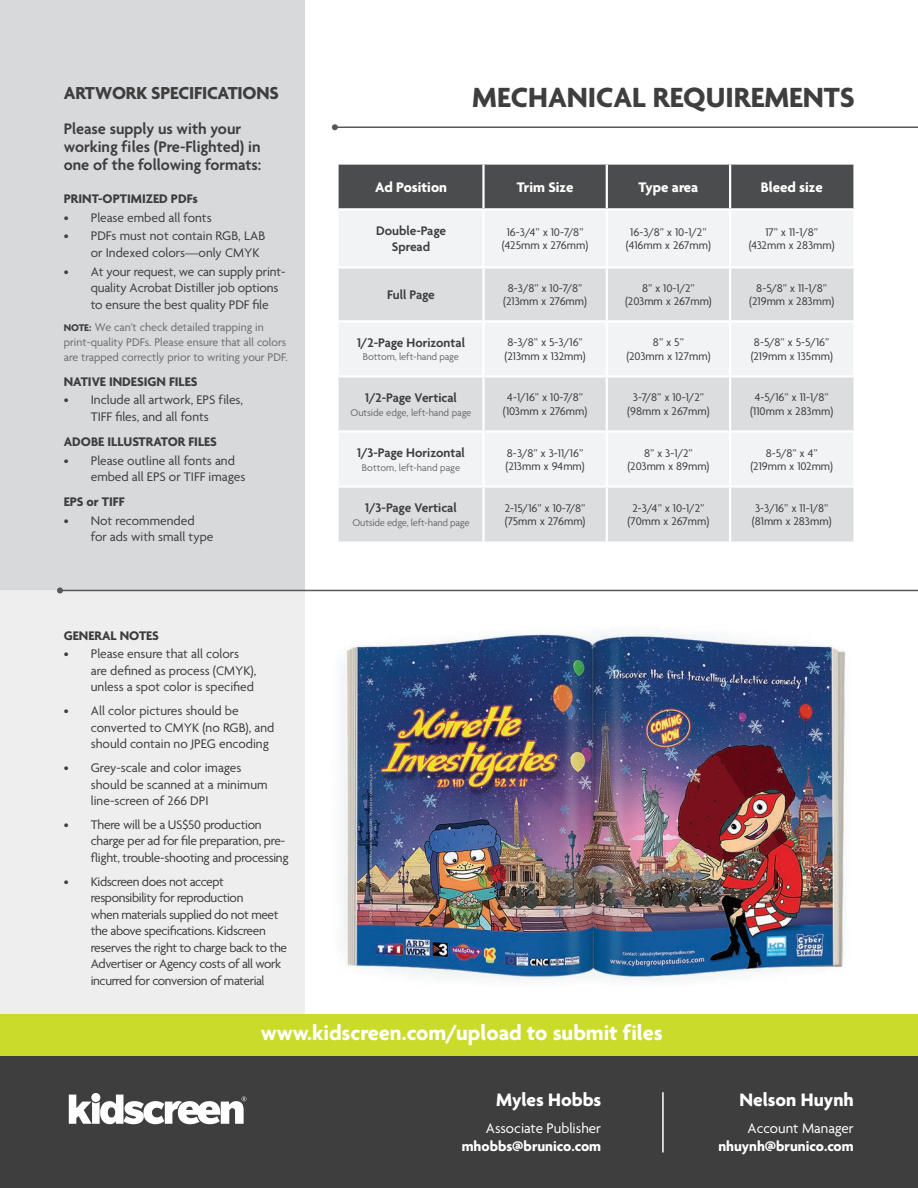
<style>
.page{position:relative;width:918px;height:1188px;background:#fff}
.page>*{position:absolute;margin:0;border:0;box-sizing:border-box;transform-origin:0 0}
.t1{font:700 30px "Agenda";color:#3e3e3f}
.t2{font:700 22.5px "Agenda";color:#fff}
.t3{font:700 19.5px "Agenda";color:#fff}
.t4{font:700 18.75px "Agenda";letter-spacing:-.01em;color:#3e3e3f}
.t5{font:600 16.5px/18px "Agenda";color:#3e3e3f}
.t6{font:700 15px "Agenda";color:#fff}
.t7{font:15px "Agenda";color:#fff}
.t8{font:13.5px/16.5px "Agenda";letter-spacing:-.01em;color:#3e3e3f}
.t9{font:13.5px/16.5px "Agenda";letter-spacing:-.03em;color:#3e3e3f}
.t10{font:600 13.5px/16.5px "Agenda";letter-spacing:-.005em;color:#3e3e3f;text-align:center}
.t11{font:700 13.5px "Agenda";color:#3e3e3f}
.t12{font:12px/13.5px "Agenda";color:#3e3e3f;text-align:center}
.t13{font:12px/15px "Agenda";color:#6c6d70}
.t14{font:10.5px "Agenda";letter-spacing:-.01em;color:#6c6d70}
.s1{font-weight:700;font-size:10.5px;color:#3e3e3f}
</style>
<div class="page">
<div style="left:0;top:0;width:305px;height:1003px;background:#d8d9db"></div>
<div style="left:0;top:590px;width:305px;height:424px;background:#eeeeef"></div>
<div style="left:339px;top:165px;width:514px;height:43px;background:#4b4c4d"></div>
<div style="left:339px;top:211px;width:514px;height:55px;background:#f2f3f4"></div>
<svg style="left:339px;top:269px;width:514px;height:273px;fill:#dcdddf"></svg>
<hr style="left:482px;top:165px;width:3px;height:43px;background:#fff">
<hr style="left:606px;top:165px;width:2px;height:43px;background:#fff">
<hr style="left:729px;top:165px;width:2px;height:43px;background:#fff">
<hr style="left:482px;top:210px;width:3px;height:56px;background:#fff">
<hr style="left:606px;top:210px;width:2px;height:56px;background:#fff">
<hr style="left:729px;top:210px;width:2px;height:56px;background:#fff">
<hr style="left:482px;top:269px;width:3px;height:51px;background:#fff">
<hr style="left:606px;top:269px;width:2px;height:51px;background:#fff">
<hr style="left:729px;top:269px;width:2px;height:51px;background:#fff">
<hr style="left:339px;top:320px;width:144px;height:3px;background:#fff">
<hr style="left:483px;top:320px;width:124px;height:3px;background:#fff">
<hr style="left:482px;top:323px;width:3px;height:52px;background:#fff">
<hr style="left:607px;top:320px;width:123px;height:3px;background:#fff">
<hr style="left:606px;top:323px;width:2px;height:52px;background:#fff">
<hr style="left:730px;top:320px;width:123px;height:3px;background:#fff">
<hr style="left:729px;top:323px;width:2px;height:52px;background:#fff">
<hr style="left:339px;top:375px;width:144px;height:3px;background:#fff">
<hr style="left:483px;top:375px;width:124px;height:3px;background:#fff">
<hr style="left:482px;top:378px;width:3px;height:52px;background:#fff">
<hr style="left:607px;top:375px;width:123px;height:3px;background:#fff">
<hr style="left:606px;top:378px;width:2px;height:52px;background:#fff">
<hr style="left:730px;top:375px;width:123px;height:3px;background:#fff">
<hr style="left:729px;top:378px;width:2px;height:52px;background:#fff">
<hr style="left:339px;top:430px;width:144px;height:3px;background:#fff">
<hr style="left:483px;top:430px;width:124px;height:3px;background:#fff">
<hr style="left:482px;top:433px;width:3px;height:52px;background:#fff">
<hr style="left:607px;top:430px;width:123px;height:3px;background:#fff">
<hr style="left:606px;top:433px;width:2px;height:52px;background:#fff">
<hr style="left:730px;top:430px;width:123px;height:3px;background:#fff">
<hr style="left:729px;top:433px;width:2px;height:52px;background:#fff">
<hr style="left:339px;top:485px;width:144px;height:3px;background:#fff">
<hr style="left:483px;top:485px;width:124px;height:3px;background:#fff">
<hr style="left:482px;top:488px;width:3px;height:54px;background:#fff">
<hr style="left:607px;top:485px;width:123px;height:3px;background:#fff">
<hr style="left:606px;top:488px;width:2px;height:54px;background:#fff">
<hr style="left:730px;top:485px;width:123px;height:3px;background:#fff">
<hr style="left:729px;top:488px;width:2px;height:54px;background:#fff">
<hr style="left:60px;top:590px;width:858px;height:1px;background:#57585a">
<svg style="left:57px;top:587px;width:6px;height:6px"></svg>
<div style="left:0;top:1014px;width:918px;height:43px;background:#cadb2a"></div>
<div style="left:0;top:1056px;width:918px;height:132px;background:#3e3e3f"></div>
<div style="left:91px;top:1093px;width:9px;height:9px;background:#fff;border-radius:50%"></div>
<svg style="left:69px;top:1095px;width:177px;height:29px"></svg>
<hr style="left:335px;top:127px;width:583px;height:1px;background:#57585a">
<svg style="left:332px;top:124px;width:6px;height:6px"></svg>
<hr style="left:662px;top:1092px;width:2px;height:60px;background:#fff">
<img style="left:341px;top:630px;width:505px;height:352px">
<h3 class="t4" style="left:64px;top:83px;width:217px">ARTWORK SPECIFICATIONS</h3>
<p class="t5" style="left:64px;top:120px;width:199px">Please supply us with your working files (Pre-Flighted) in one of the following formats:</p>
<p class="t11" style="left:64px;top:192px;width:136px">PRINT-OPTIMIZED PDFs</p>
<p class="t8" style="left:64px;top:210px;width:149px">• Please embed all fonts</p>
<p class="t8" style="left:91px;top:229px;width:176px;text-indent:-27px">• PDFs must not contain RGB, LAB or Indexed colors—only CMYK</p>
<p class="t8" style="left:91px;top:264px;width:196px;text-indent:-27px">• At your request, we can supply print&shy;quality Acrobat Distiller job options to ensure the best quality PDF file</p>
<p class="t13" style="left:64px;top:320px;width:226px"><span class="s1">NOTE:</span> We can’t check detailed trapping in print-quality PDFs. Please ensure that all colors are trapped correctly prior to writing your PDF.</p>
<p class="t11" style="left:64px;top:374px;width:135px">NATIVE INDESIGN FILES</p>
<p class="t8" style="left:64px;top:393px;width:181px;text-align:center">• Include all artwork, EPS files,<br>TIFF files, and all fonts</p>
<p class="t11" style="left:64px;top:434px;width:155px">ADOBE ILLUSTRATOR FILES</p>
<p class="t8" style="left:91px;top:453px;width:156px;text-indent:-27px">• Please outline all fonts and embed all EPS or TIFF images</p>
<p class="t11" style="left:64px;top:495px;width:62px">EPS or TIFF</p>
<p class="t8" style="left:91px;top:513px;width:124px;text-indent:-27px">• Not recommended for ads with small type</p>
<h1 class="t1" style="left:472px;top:81px;width:384px">MECHANICAL REQUIREMENTS</h1>
<p class="t6" style="left:375px;top:179px;width:73px">Ad Position</p>
<p class="t6" style="left:517px;top:179px;width:58px">Trim Size</p>
<p class="t6" style="left:639px;top:179px;width:61px">Type area</p>
<p class="t6" style="left:761px;top:179px;width:63px">Bleed size</p>
<p class="t10" style="left:376px;top:223px;width:72px">Double-Page<br>Spread</p>
<p class="t12" style="left:502px;top:226px;width:88px">16-3/4” x 10-7/8” (425mm x 276mm)</p>
<p class="t12" style="left:626px;top:226px;width:87px">16-3/8” x 10-1/2” (416mm x 267mm)</p>
<p class="t12" style="left:749px;top:226px;width:87px">17” x 11-1/8” (432mm x 283mm)</p>
<p class="t10" style="left:387px;top:287px;width:49px">Full Page</p>
<p class="t12" style="left:503px;top:282px;width:85px">8-3/8” x 10-7/8” (213mm x 276mm)</p>
<p class="t12" style="left:625px;top:282px;width:88px">8” x 10-1/2” (203mm x 267mm)</p>
<p class="t12" style="left:749px;top:282px;width:86px">8-5/8” x 11-1/8” (219mm x 283mm)</p>
<p class="t10" style="left:357px;top:335px;width:110px">1/2-Page Horizontal</p>
<p class="t14" style="left:363px;top:351px;width:98px">Bottom, left-hand page</p>
<p class="t12" style="left:505px;top:337px;width:83px;text-align:left">8-3/8” x 5-3/16” (213mm x 132mm)</p>
<p class="t12" style="left:626px;top:337px;width:86px">8” x 5”<br>(203mm x 127mm)</p>
<p class="t12" style="left:751px;top:337px;width:84px;text-align:left">8-5/8” x 5-5/16” (219mm x 135mm)</p>
<p class="t10" style="left:365px;top:390px;width:93px">1/2-Page Vertical</p>
<p class="t14" style="left:351px;top:407px;width:122px">Outside edge, left-hand page</p>
<p class="t12" style="left:503px;top:392px;width:86px">4-1/16” x 10-7/8” (103mm x 276mm)</p>
<p class="t12" style="left:627px;top:392px;width:84px">3-7/8” x 10-1/2” (98mm x 267mm)</p>
<p class="t12" style="left:750px;top:392px;width:85px">4-5/16” x 11-1/8” (110mm x 283mm)</p>
<p class="t10" style="left:357px;top:445px;width:109px">1/3-Page Horizontal</p>
<p class="t14" style="left:362px;top:462px;width:100px">Bottom, left-hand page</p>
<p class="t12" style="left:506px;top:447px;width:81px;text-align:left">8-3/8” x 3-11/16” (213mm x 94mm)</p>
<p class="t12" style="left:627px;top:447px;width:84px">8” x 3-1/2” (203mm x 89mm)</p>
<p class="t12" style="left:750px;top:447px;width:84px">8-5/8” x 4” (219mm x 102mm)</p>
<p class="t10" style="left:365px;top:500px;width:93px">1/3-Page Vertical</p>
<p class="t14" style="left:353px;top:517px;width:118px">Outside edge, left-hand page</p>
<p class="t12" style="left:505px;top:502px;width:82px;text-align:left">2-15/16” x 10-7/8” (75mm x 276mm)</p>
<p class="t12" style="left:628px;top:502px;width:83px">2-3/4” x 10-1/2” (70mm x 267mm)</p>
<p class="t12" style="left:752px;top:502px;width:81px;text-align:left">3-3/16” x 11-1/8” (81mm x 283mm)</p>
<p class="t11" style="left:64px;top:628px;width:97px">GENERAL NOTES</p>
<p class="t8" style="left:91px;top:646px;width:167px;text-indent:-27px">• Please ensure that all colors are defined as process (CMYK), unless a spot color is specified</p>
<p class="t8" style="left:91px;top:703px;width:185px;text-indent:-27px">• All color pictures should be converted to CMYK (no RGB), and should contain no JPEG encoding</p>
<p class="t8" style="left:91px;top:760px;width:178px;text-indent:-27px">• Grey-scale and color images should be scanned at a minimum line-screen of 266 DPI</p>
<p class="t8" style="left:91px;top:817px;width:199px;text-indent:-27px">• There will be a US$50 production charge per ad for file preparation, pre&shy;flight, trouble-shooting and processing</p>
<p class="t9" style="left:91px;top:874px;width:198px;text-indent:-27px">• Kidscreen does not accept responsibility for reproduction<br>when materials supplied do not meet the above specifications. Kidscreen reserves the right to charge back to the Advertiser or Agency costs of all work incurred for conversion of material</p>
<h2 class="t2" style="left:261px;top:1021px;width:403px">www.kidscreen.com/upload to submit files</h2>
<h3 class="t3" style="left:496px;top:1089px;width:106px">Myles Hobbs</h3>
<p class="t7" style="left:486px;top:1120px;width:117px">Associate Publisher</p>
<p class="t6" style="left:462px;top:1138px;width:141px">mhobbs@brunico.com</p>
<h3 class="t3" style="left:739px;top:1089px;width:116px">Nelson Huynh</h3>
<p class="t7" style="left:748px;top:1120px;width:108px">Account Manager</p>
<p class="t6" style="left:718px;top:1138px;width:137px">nhuynh@brunico.com</p>
</div>
